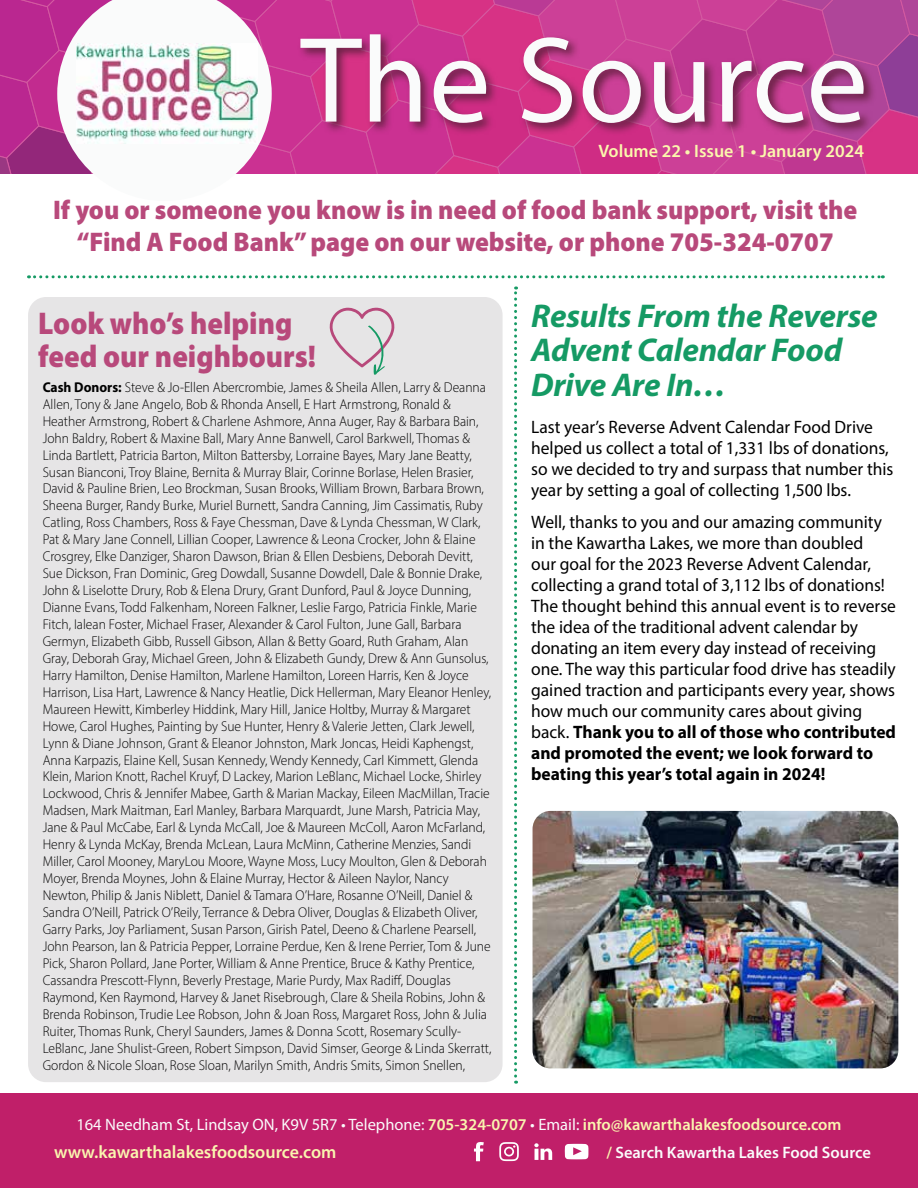
<style>
.page{position:relative;width:918px;height:1188px;background:#fff}
.page>*{position:absolute;margin:0;border:0;box-sizing:border-box;transform-origin:0 0}
.t1{font:italic 700 33px/34.5px "Myriad Pro";letter-spacing:-.01em;color:#159a64}
.t2{font:900 31.5px/33px "Myriad Pro";color:#b8497b;scale:.92 1}
.t3{font:900 27px/32.4px "Myriad Pro";color:#b8497b;text-align:center;scale:.95 1}
.t4{font:18px/21px "Myriad Pro";color:#000}
.t5{font:600 18px "Myriad Pro";color:#faf5af}
.t6{font:600 18px "Myriad Pro";color:#fbf7ad}
.t7{font:16.5px "Myriad Pro";color:#fafbfb}
.t8{font:600 16.5px "Myriad Pro";color:#fafbfb}
.t9{font:300 14.25px/17px "Myriad Pro";color:#000;scale:.95 1}
.s1{color:#faf5af}
.s2{font-weight:700}
.s3{font-weight:600;color:#faf5af}
</style>
<div class="page">
<div style="left:0;top:1093px;width:918px;height:95px;background:#c01f69"></div>
<svg style="left:0;top:0;width:918px;height:174px"></svg>
<img style="left:76px;top:44px;width:182px;height:100px">
<svg style="left:297px;top:31px;width:579px;height:105px;background:#bd3588"></svg>
<svg style="left:300px;top:34px;width:564px;height:89px"></svg>
<svg style="left:534px;top:1143px;width:18px;height:17px"></svg>
<svg style="left:474px;top:1142px;width:10px;height:19px"></svg>
<svg style="left:565px;top:1144px;width:24px;height:15px"></svg>
<svg style="left:499px;top:1142px;width:20px;height:19px"></svg>
<div style="left:28px;top:297px;width:475px;height:785px;background:#e6e5e6;border-radius:18px"></div>
<svg style="left:35px;top:275px;width:848px;height:3px"></svg>
<svg style="left:330px;top:308px;width:65px;height:67px"></svg>
<svg style="left:514px;top:286px;width:3px;height:798px"></svg>
<img style="left:533px;top:811px;width:365px;height:257px">
<p class="t6" style="left:598px;top:139px;width:267px">Volume 22 <span class="s1">•</span> Is<span class="s1">s</span>ue 1 <span class="s1">•</span> January 2024</p>
<h3 class="t3" style="left:53px;top:193px;width:848px">If you or someone you know is in need of food bank support, visit the “Find A Food Bank” page on our website, or phone 705-324-0707</h3>
<h2 class="t2" style="left:38px;top:306px;width:304px">Look who’s helping feed our neighbours!</h2>
<h1 class="t1" style="left:531px;top:297px;width:348px">Results From the Reverse<br>Advent Calendar Food<br>Drive Are In…</h1>
<p class="t4" style="left:531px;top:416px;width:364px">Last year’s Reverse Advent Calendar Food Drive helped us collect a total of 1,331 lbs of donations, so we decided to try and surpass that number this year by setting a goal of collecting 1,500 lbs.</p>
<p class="t4" style="left:531px;top:511px;width:366px">Well, thanks to you and our amazing community in the Kawartha Lakes, we more than doubled<br>our goal for the 2023 Reverse Advent Calendar, collecting a grand total of 3,112 lbs of donations!<br>The thought behind this annual event is to reverse the idea of the traditional advent calendar by donating an item every day instead of receiving one. The way this particular food drive has steadily gained traction and participants every year, shows how much our community cares about giving back. <span class="s2">Thank you to all of those who contributed and promoted the event; we look forward to beating this year’s total again in 2024!</span></p>
<p class="t9" style="left:43px;top:378px;width:474px"><span class="s2">Cash Donors:</span> Steve &amp; Jo-Ellen Abercrombie, James &amp; Sheila Allen, Larry &amp; Deanna Allen, Tony &amp; Jane Angelo, Bob &amp; Rhonda Ansell, E Hart Armstrong, Ronald &amp; Heather Armstrong, Robert &amp; Charlene Ashmore, Anna Auger, Ray &amp; Barbara Bain, John Baldry, Robert &amp; Maxine Ball, Mary Anne Banwell, Carol Barkwell, Thomas &amp; Linda Bartlett, Patricia Barton, Milton Battersby, Lorraine Bayes, Mary Jane Beatty, Susan Bianconi, Troy Blaine, Bernita &amp; Murray Blair, Corinne Borlase, Helen Brasier, David &amp; Pauline Brien, Leo Brockman, Susan Brooks, William Brown, Barbara Brown, Sheena Burger, Randy Burke, Muriel Burnett, Sandra Canning, Jim Cassimatis, Ruby Catling, Ross Chambers, Ross &amp; Faye Chessman, Dave &amp; Lynda Chessman, W Clark, Pat &amp; Mary Jane Connell, Lillian Cooper, Lawrence &amp; Leona Crocker, John &amp; Elaine Crosgrey, Elke Danziger, Sharon Dawson, Brian &amp; Ellen Desbiens, Deborah Devitt, Sue Dickson, Fran Dominic, Greg Dowdall, Susanne Dowdell, Dale &amp; Bonnie Drake, John &amp; Liselotte Drury, Rob &amp; Elena Drury, Grant Dunford, Paul &amp; Joyce Dunning, Dianne Evans, Todd Falkenham, Noreen Falkner, Leslie Fargo, Patricia Finkle, Marie Fitch, Ialean Foster, Michael Fraser, Alexander &amp; Carol Fulton, June Gall, Barbara Germyn, Elizabeth Gibb, Russell Gibson, Allan &amp; Betty Goard, Ruth Graham, Alan Gray, Deborah Gray, Michael Green, John &amp; Elizabeth Gundy, Drew &amp; Ann Gunsolus, Harry Hamilton, Denise Hamilton, Marlene Hamilton, Loreen Harris, Ken &amp; Joyce Harrison, Lisa Hart, Lawrence &amp; Nancy Heatlie, Dick Hellerman, Mary Eleanor Henley, Maureen Hewitt, Kimberley Hiddink, Mary Hill, Janice Holtby, Murray &amp; Margaret Howe, Carol Hughes, Painting by Sue Hunter, Henry &amp; Valerie Jetten, Clark Jewell, Lynn &amp; Diane Johnson, Grant &amp; Eleanor Johnston, Mark Joncas, Heidi Kaphengst, Anna Karpazis, Elaine Kell, Susan Kennedy, Wendy Kennedy, Carl Kimmett, Glenda Klein, Marion Knott, Rachel Kruyf, D Lackey, Marion LeBlanc, Michael Locke, Shirley Lockwood, Chris &amp; Jennifer Mabee, Garth &amp; Marian Mackay, Eileen MacMillan, Tracie Madsen, Mark Maitman, Earl Manley, Barbara Marquardt, June Marsh, Patricia May, Jane &amp; Paul McCabe, Earl &amp; Lynda McCall, Joe &amp; Maureen McColl, Aaron McFarland, Henry &amp; Lynda McKay, Brenda McLean, Laura McMinn, Catherine Menzies, Sandi Miller, Carol Mooney, MaryLou Moore, Wayne Moss, Lucy Moulton, Glen &amp; Deborah Moyer, Brenda Moynes, John &amp; Elaine Murray, Hector &amp; Aileen Naylor, Nancy Newton, Philip &amp; Janis Niblett, Daniel &amp; Tamara O’Hare, Rosanne O’Neill, Daniel &amp; Sandra O’Neill, Patrick O’Reily, Terrance &amp; Debra Oliver, Douglas &amp; Elizabeth Oliver, Garry Parks, Joy Parliament, Susan Parson, Girish Patel, Deeno &amp; Charlene Pearsell, John Pearson, Ian &amp; Patricia Pepper, Lorraine Perdue, Ken &amp; Irene Perrier, Tom &amp; June Pick, Sharon Pollard, Jane Porter, William &amp; Anne Prentice, Bruce &amp; Kathy Prentice, Cassandra Prescott-Flynn, Beverly Prestage, Marie Purdy, Max Radiff, Douglas Raymond, Ken Raymond, Harvey &amp; Janet Risebrough, Clare &amp; Sheila Robins, John &amp; Brenda Robinson, Trudie Lee Robson, John &amp; Joan Ross, Margaret Ross, John &amp; Julia Ruiter, Thomas Runk, Cheryl Saunders, James &amp; Donna Scott, Rosemary Scully-LeBlanc, Jane Shulist-Green, Robert Simpson, David Simser, George &amp; Linda Skerratt, Gordon &amp; Nicole Sloan, Rose Sloan, Marilyn Smith, Andris Smits, Simon Snellen,</p>
<p class="t7" style="left:76px;top:1114px;width:767px">164 Needham St, Lindsay ON, K9V 5R7 • Telephone: <span class="s3">705-324-0707</span> • Email: <span class="s3">info@kawarthalakesfoodsource.com</span></p>
<p class="t5" style="left:54px;top:1140px;width:284px">www.kawarthalakesfoodsource.com</p>
<p class="t8" style="left:606px;top:1142px;width:266px"><span class="s1">/</span> Search Kawartha Lakes Food Source</p>
</div>
